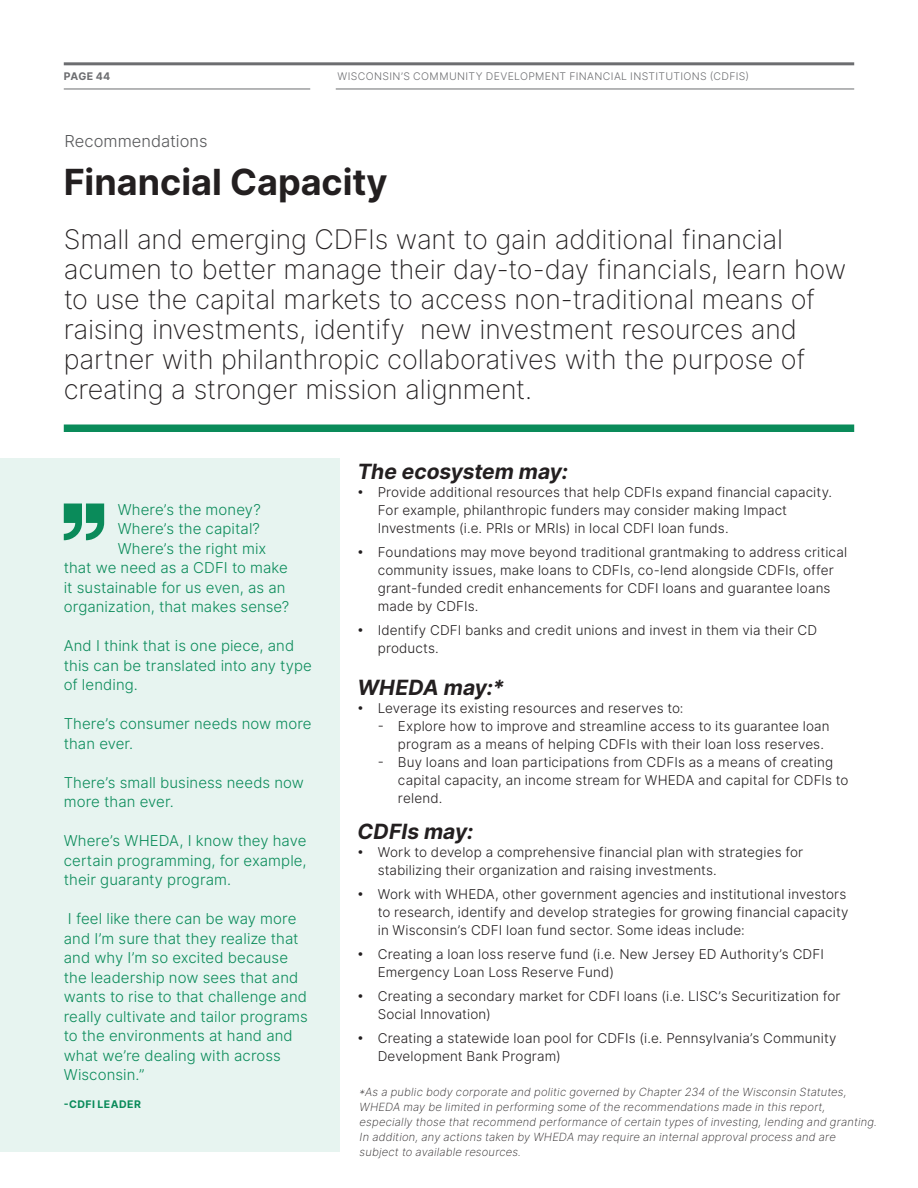
<style>
.page{position:relative;width:918px;height:1188px;background:#fff}
.page>*{position:absolute;margin:0;border:0;box-sizing:border-box;transform-origin:0 0}
.t1{font:700 36px "Inter";color:#231f20}
.t2{font:27px/30px "Inter Extra Light BETA";letter-spacing:-.01em;color:#231f20}
.t3{font:italic 700 21px "Inter";color:#231f20}
.t4{font:16.5px "Inter Light BETA";color:#57585a}
.t5{font:15px/19.5px "Inter Light BETA";letter-spacing:.005em;color:#0a8b5a}
.t6{font:13.5px/18px "Inter Light BETA";letter-spacing:.01em;color:#231f20}
.t7{font:11.25px/15px "Inter Extra Light Italic BETA";letter-spacing:.015em;color:#231f20}
.t8{font:10.5px "Inter Light BETA";letter-spacing:.035em;color:#6c6d70}
.t9{font:700 10.5px "Inter";letter-spacing:.045em;color:#0a8b5a}
.t10{font:700 10.5px "Inter";letter-spacing:.015em;color:#6c6d70}
</style>
<div class="page">
<div style="left:0;top:458px;width:339px;height:693px;background:#e7f4f0"></div>
<svg style="left:64px;top:504px;width:40px;height:36px"></svg>
<div style="left:64px;top:424px;width:790px;height:8px;background:#0a8b5a"></div>
<hr style="left:64px;top:62px;width:790px;height:3px;background:#6c6d70">
<hr style="left:64px;top:89px;width:246px;height:1px;background:#6c6d70">
<hr style="left:336px;top:89px;width:518px;height:1px;background:#6c6d70">
<p class="t10" style="left:64px;top:68px;width:48px">PAGE 44</p>
<p class="t8" style="left:338px;top:69px;width:413px">WISCONSIN’S COMMUNITY DEVELOPMENT FINANCIAL INSTITUTIONS (CDFIS)</p>
<p class="t4" style="left:64px;top:129px;width:145px">Recommendations</p>
<h1 class="t1" style="left:64px;top:156px;width:325px">Financial Capacity</h1>
<p class="t2" style="left:64px;top:225px;width:784px">Small and emerging CDFIs want to gain additional financial acumen to better manage their day-to-day financials, learn how to use the capital markets to access non-traditional means of raising investments, identify new investment resources and partner with philanthropic collaboratives with the purpose of creating a stronger mission alignment.</p>
<p class="t5" style="left:118px;top:500px;width:145px">Where’s the money?</p>
<p class="t5" style="left:118px;top:519px;width:144px">Where’s the capital?</p>
<p class="t5" style="left:118px;top:539px;width:150px">Where’s the right mix</p>
<p class="t5" style="left:64px;top:558px;width:226px">that we need as a CDFI to make</p>
<p class="t5" style="left:64px;top:578px;width:223px">it sustainable for us even, as an</p>
<p class="t5" style="left:64px;top:597px;width:227px">organization, that makes sense?</p>
<p class="t5" style="left:64px;top:636px;width:250px">And I think that is one piece, and this can be translated into any type of lending.</p>
<p class="t5" style="left:64px;top:714px;width:249px">There’s consumer needs now more than ever.</p>
<p class="t5" style="left:64px;top:773px;width:242px">There’s small business needs now more than ever.</p>
<p class="t5" style="left:64px;top:831px;width:244px;text-align:justify">Where’s WHEDA, I know they have certain programming, for example, their guaranty program.</p>
<p class="t5" style="left:64px;top:909px;width:246px">I feel like there can be way more and I’m sure that they realize that and why I’m so excited because the leadership now sees that and wants to rise to that challenge and really cultivate and tailor programs to the environments at hand and what we’re dealing with across<br>Wisconsin.”</p>
<p class="t9" style="left:64px;top:1097px;width:79px">-CDFI LEADER</p>
<h3 class="t3" style="left:357px;top:456px;width:212px">The ecosystem may:</h3>
<p class="t6" style="left:378px;top:484px;width:456px;text-indent:-20px">• Provide additional resources that help CDFIs expand financial capacity.<br>For example, philanthropic funders may consider making Impact<br>Investments (i.e. PRIs or MRIs) in local CDFI loan funds.</p>
<p class="t6" style="left:378px;top:544px;width:471px;text-indent:-20px">• Foundations may move beyond traditional grantmaking to address critical community issues, make loans to CDFIs, co-lend alongside CDFIs, offer grant-funded credit enhancements for CDFI loans and guarantee loans made by CDFIs.</p>
<p class="t6" style="left:378px;top:622px;width:441px;text-indent:-20px">• Identify CDFI banks and credit unions and invest in them via their CD products.</p>
<h3 class="t3" style="left:357px;top:672px;width:148px">WHEDA may:*</h3>
<p class="t6" style="left:357px;top:700px;width:328px">• Leverage its existing resources and reserves to:</p>
<p class="t6" style="left:398px;top:718px;width:433px;text-indent:-20px">- Explore how to improve and streamline access to its guarantee loan program as a means of helping CDFIs with their loan loss reserves.</p>
<p class="t6" style="left:398px;top:754px;width:452px;text-indent:-20px">- Buy loans and loan participations from CDFIs as a means of creating capital capacity, an income stream for WHEDA and capital for CDFIs to relend.</p>
<h3 class="t3" style="left:357px;top:816px;width:117px">CDFIs may:</h3>
<p class="t6" style="left:378px;top:844px;width:427px;text-indent:-20px">• Work to develop a comprehensive financial plan with strategies for stabilizing their organization and raising investments.</p>
<p class="t6" style="left:378px;top:886px;width:472px;text-indent:-20px">• Work with WHEDA, other government agencies and institutional investors to research, identify and develop strategies for growing financial capacity in Wisconsin’s CDFI loan fund sector. Some ideas include:</p>
<p class="t6" style="left:378px;top:946px;width:448px;text-indent:-20px">• Creating a loan loss reserve fund (i.e. New Jersey ED Authority’s CDFI<br>Emergency Loan Loss Reserve Fund)</p>
<p class="t6" style="left:378px;top:988px;width:464px;text-indent:-20px">• Creating a secondary market for CDFI loans (i.e. LISC’s Securitization for<br>Social Innovation)</p>
<p class="t6" style="left:378px;top:1030px;width:460px;text-indent:-20px">• Creating a statewide loan pool for CDFIs (i.e. Pennsylvania’s Community<br>Development Bank Program)</p>
<p class="t7" style="left:360px;top:1085px;width:519px">*As a public body corporate and politic governed by Chapter 234 of the Wisconsin Statutes, WHEDA may be limited in performing some of the recommendations made in this report, especially those that recommend performance of certain types of investing, lending and granting.<br>In addition, any actions taken by WHEDA may require an internal approval process and are subject to available resources.</p>
</div>
